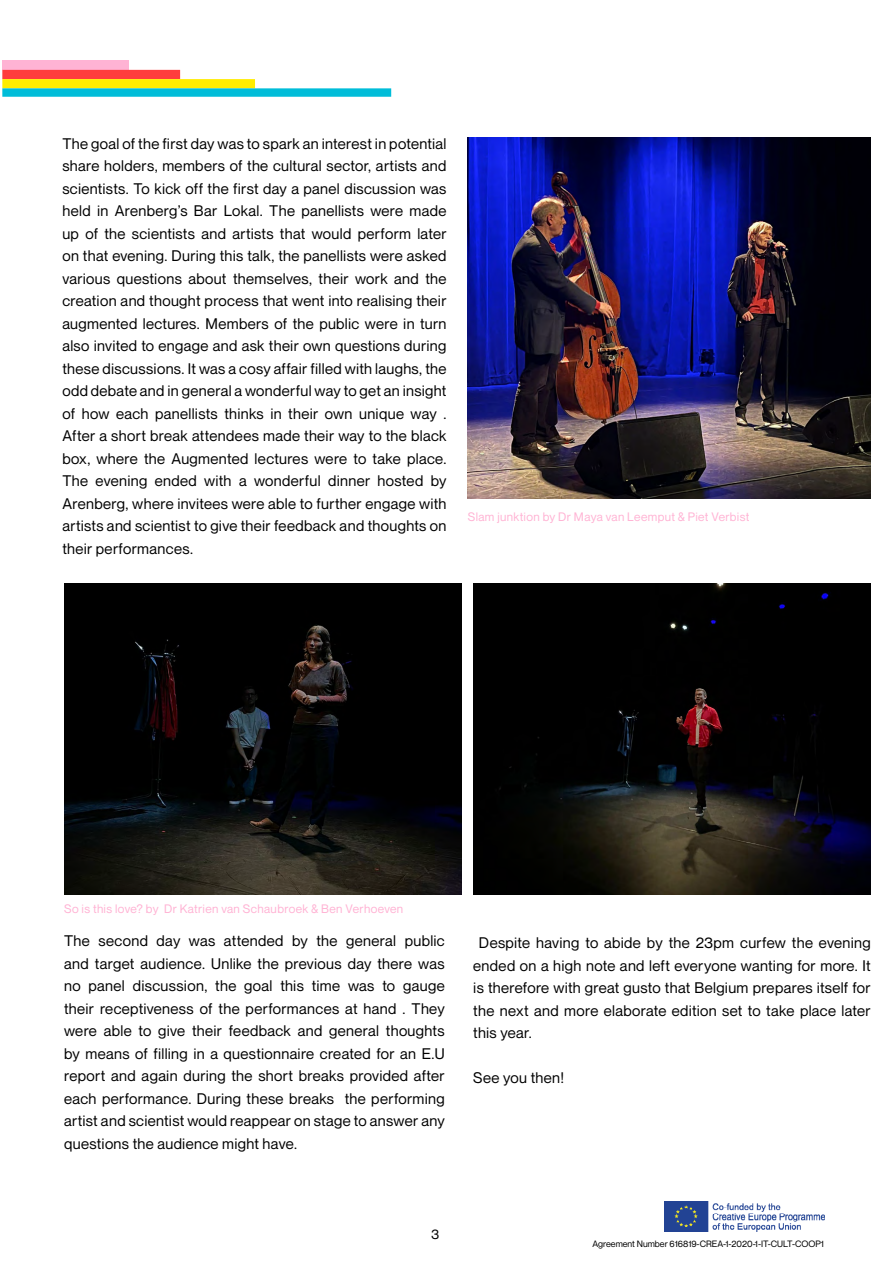
<style>
.page{position:relative;width:893px;height:1263px;background:#fff}
.page>*{position:absolute;margin:0;border:0;box-sizing:border-box;transform-origin:0 0}
.t1{font:15px/22.5px "Neue Montreal";letter-spacing:.025em;color:#000;text-align:justify}
.t2{font:13.5px "Neue Montreal";color:#000}
.t3{font:12px "Neue Montreal";letter-spacing:.03em;color:#ffb3d4}
.t4{font:9px "Neue Montreal";color:#000}
</style>
<div class="page">
<img style="left:665px;top:1201px;width:159px;height:30px">
<img style="left:473px;top:584px;width:398px;height:310px">
<img style="left:64px;top:584px;width:398px;height:310px">
<div style="left:2px;top:61px;width:127px;height:9px;background:#ffb3d4"></div>
<svg style="left:2px;top:70px;width:389px;height:27px"></svg>
<img style="left:468px;top:137px;width:403px;height:362px">
<p class="t1" style="left:62px;top:132px;width:386px">The goal of the first day was to spark an interest in potential share holders, members of the cultural sector, artists and scientists. To kick off the first day a panel discussion was held in Arenberg’s Bar Lokal. The panellists were made up of the scientists and artists that would perform later on that evening. During this talk, the panellists were asked various questions about themselves, their work and the creation and thought process that went into realising their augmented lectures. Members of the public were in turn also invited to engage and ask their own questions during these discussions. It was a cosy affair filled with laughs, the odd debate and in general a wonderful way to get an insight of how each panellists thinks in their own unique way .<br>After a short break attendees made their way to the black box, where the Augmented lectures were to take place.<br>The evening ended with a wonderful dinner hosted by Arenberg, where invitees were able to further engage with artists and scientist to give their feedback and thoughts on their performances.</p>
<p class="t3" style="left:468px;top:509px;width:283px">Slam junktion by Dr Maya van Leemput &amp; Piet Verbist</p>
<p class="t3" style="left:64px;top:901px;width:341px">So is this love? by Dr Katrien van Schaubroek &amp; Ben Verhoeven</p>
<p class="t1" style="left:64px;top:930px;width:382px">The second day was attended by the general public and target audience. Unlike the previous day there was no panel discussion, the goal this time was to gauge their receptiveness of the performances at hand . They were able to give their feedback and general thoughts by means of filling in a questionnaire created for an E.U report and again during the short breaks provided after each performance. During these breaks the performing artist and scientist would reappear on stage to answer any questions the audience might have.</p>
<p class="t1" style="left:473px;top:931px;width:399px;text-indent:6px">Despite having to abide by the 23pm curfew the evening ended on a high note and left everyone wanting for more. It is therefore with great gusto that Belgium prepares itself for the next and more elaborate edition set to take place later this year.</p>
<p class="t1" style="left:473px;top:1066px;width:92px">See you then!</p>
<p class="t2" style="left:431px;top:1225px;width:9px">3</p>
<p class="t4" style="left:592px;top:1238px;width:233px">Agreement Number 616819-CREA-1-2020-1-IT-CULT-COOP1</p>
</div>
